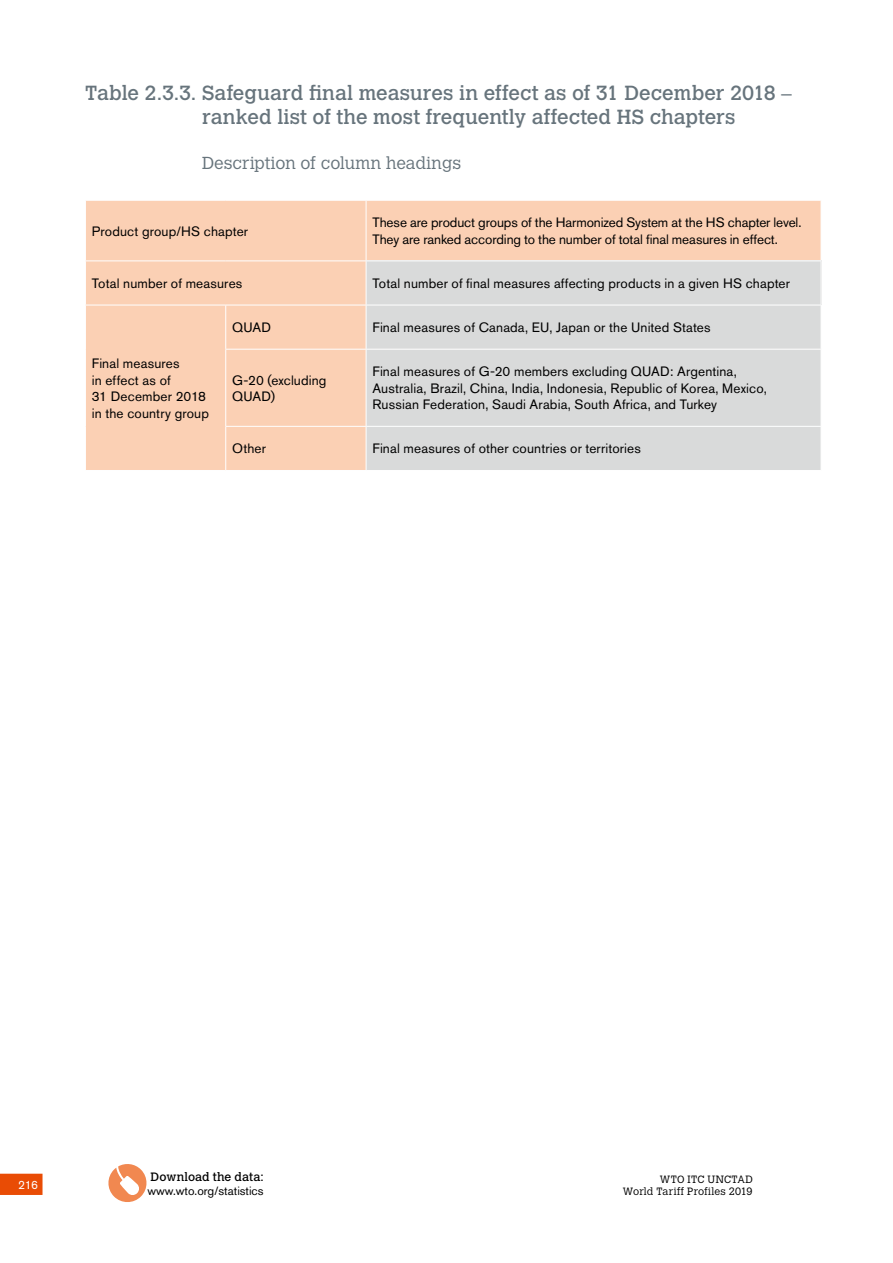
<style>
.page{position:relative;width:893px;height:1263px;background:#fff}
.page>*{position:absolute;margin:0;border:0;box-sizing:border-box;transform-origin:0 0}
.t1{font:20.25px/24.3px "Calvert MT Std";color:#67747c}
.t2{font:300 17.25px "Calvert MT Std";letter-spacing:.005em;color:#67747c}
.t3{font:13.5px/16.5px "Akzidenz Grotesk BQ";letter-spacing:.01em;color:#000}
.t4{font:13.5px/16.5px "Akzidenz Grotesk BQ";letter-spacing:-.01em;color:#000}
.t5{font:12px "Akzidenz Grotesk BQ";color:#000}
.t6{font:12px "Calvert MT Std";letter-spacing:.005em;color:#000}
.t7{font:12px "Akzidenz Grotesk BQ";color:#fff}
.t8{font:300 10.5px/12px "Calvert MT Std";letter-spacing:.025em;color:#000;text-align:right}
</style>
<div class="page">
<svg style="left:0;top:1174px;width:43px;height:21px"></svg>
<svg style="left:108px;top:1164px;width:39px;height:38px"></svg>
<div style="left:86px;top:201px;width:735px;height:269px;background:#fbd0b4"></div>
<div style="left:366px;top:261px;width:455px;height:44px;background:#d9dada"></div>
<div style="left:367px;top:306px;width:454px;height:164px;background:#d9dada"></div>
<hr style="left:366px;top:260px;width:455px;height:1px;background:#fff">
<hr style="left:366px;top:305px;width:455px;height:1px;background:#fff">
<hr style="left:366px;top:426px;width:455px;height:1px;background:#fff">
<hr style="left:366px;top:305px;width:1px;height:44px;background:#fff">
<hr style="left:225px;top:349px;width:141px;height:1px;background:#fff">
<hr style="left:366px;top:350px;width:1px;height:76px;background:#fff">
<hr style="left:225px;top:426px;width:141px;height:1px;background:#fff">
<hr style="left:366px;top:427px;width:1px;height:43px;background:#fff">
<hr style="left:366px;top:201px;width:1px;height:59px;background:#fff">
<hr style="left:366px;top:261px;width:1px;height:44px;background:#fff">
<hr style="left:226px;top:305px;width:140px;height:1px;background:#fff">
<hr style="left:366px;top:349px;width:455px;height:1px;background:#fff">
<hr style="left:85px;top:260px;width:141px;height:1px;background:#fff">
<hr style="left:226px;top:260px;width:140px;height:1px;background:#fff">
<hr style="left:85px;top:305px;width:141px;height:1px;background:#fff">
<hr style="left:225px;top:305px;width:1px;height:44px;background:#fff">
<hr style="left:225px;top:350px;width:1px;height:76px;background:#fff">
<hr style="left:225px;top:427px;width:1px;height:43px;background:#fff">
<h1 class="t1" style="left:202px;top:81px;width:591px;text-indent:-117px">Table 2.3.3. Safeguard final measures in effect as of 31 December 2018 – ranked list of the most frequently affected HS chapters</h1>
<p class="t2" style="left:202px;top:154px;width:261px">Description of column headings</p>
<p class="t3" style="left:92px;top:223px;width:158px">Product group/HS chapter</p>
<p class="t4" style="left:372px;top:214px;width:430px">These are product groups of the Harmonized System at the HS chapter level.<br>They are ranked according to the number of total final measures in effect.</p>
<p class="t3" style="left:92px;top:275px;width:152px">Total number of measures</p>
<p class="t3" style="left:372px;top:275px;width:419px">Total number of final measures affecting products in a given HS chapter</p>
<p class="t3" style="left:92px;top:355px;width:119px">Final measures<br>in effect as of<br>31 December 2018 in the country group</p>
<p class="t3" style="left:232px;top:319px;width:40px">QUAD</p>
<p class="t3" style="left:372px;top:319px;width:340px">Final measures of Canada, EU, Japan or the United States</p>
<p class="t3" style="left:232px;top:371px;width:96px">G-20 (excluding<br>QUAD)</p>
<p class="t3" style="left:372px;top:363px;width:396px">Final measures of G-20 members excluding QUAD: Argentina,<br>Australia, Brazil, China, India, Indonesia, Republic of Korea, Mexico,<br>Russian Federation, Saudi Arabia, South Africa, and Turkey</p>
<p class="t3" style="left:232px;top:440px;width:35px">Other</p>
<p class="t3" style="left:372px;top:440px;width:270px">Final measures of other countries or territories</p>
<p class="t7" style="left:18px;top:1177px;width:22px">216</p>
<p class="t6" style="left:151px;top:1169px;width:114px">Download the data:</p>
<p class="t5" style="left:147px;top:1183px;width:118px">www.wto.org/statistics</p>
<p class="t8" style="left:623px;top:1173px;width:131px">WTO ITC UNCTAD<br>World Tariff Profiles 2019</p>
</div>
